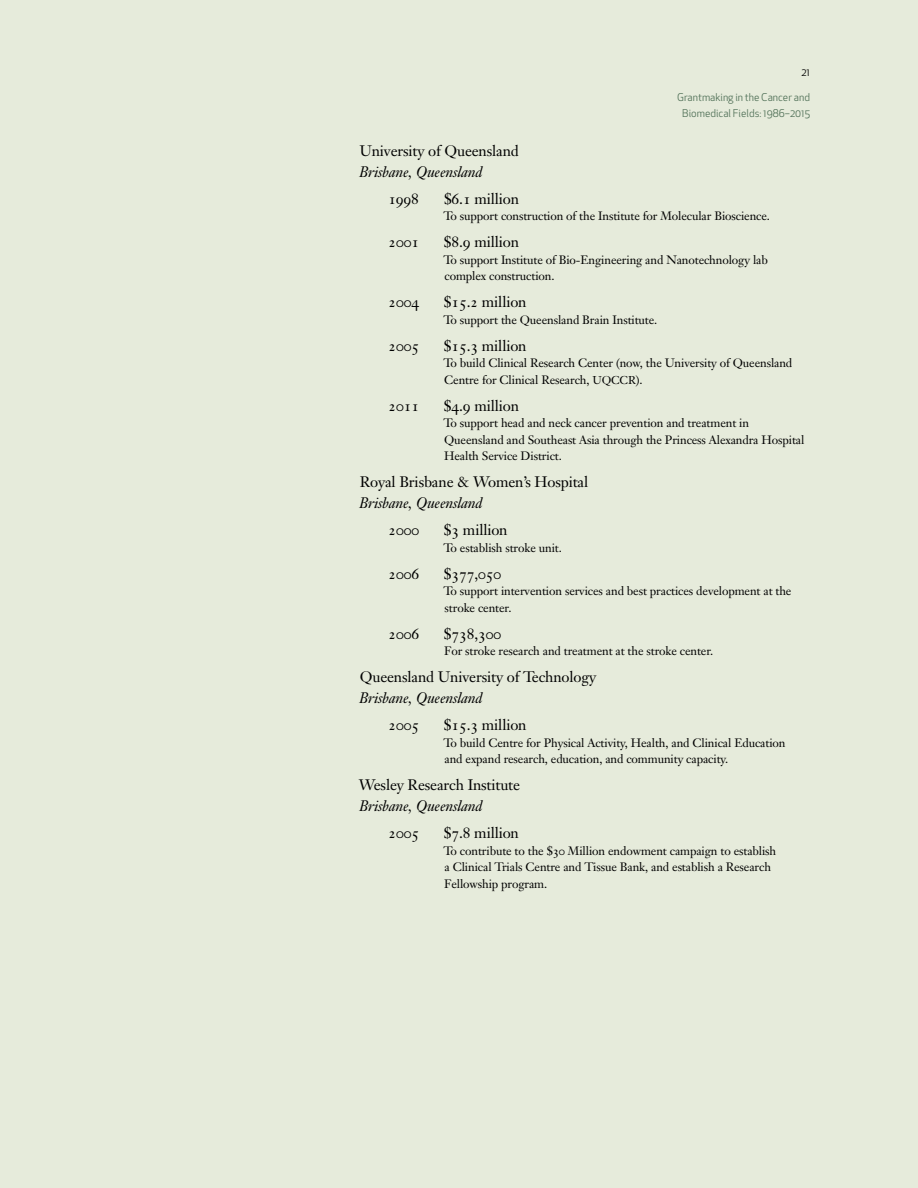
<style>
.page{position:relative;width:918px;height:1188px;background:#e6ebdb}
.page>*{position:absolute;margin:0;border:0;box-sizing:border-box;transform-origin:0 0}
.t1{font:15px "Janson Text";letter-spacing:-.01em;color:#000}
.t2{font:italic 15px "Janson Text";letter-spacing:-.01em;color:#000}
.t3{font:15px "Janson Text Roman SC";letter-spacing:-.01em;color:#000}
.t4{font:12px/16.5px "Janson Text";letter-spacing:-.01em;color:#000}
.t5{font:10.5px/16.5px "Apex New";color:#517158;text-align:center}
.t6{font:10.5px "Apex New";color:#000}
.s1{font-family:"Janson Text Roman SC"}
.s2{font-size:11.25px}
.s3{font-family:"Janson Text"}
</style>
<div class="page">
<p class="t6" style="left:801px;top:66px;width:10px">21</p>
<p class="t5" style="left:677px;top:88px;width:134px">Grantmaking in the Cancer and<br>Biomedical Fields: 1986–2015</p>
<p class="t1" style="left:359px;top:141px;width:161px">University of Queensland</p>
<p class="t2" style="left:359px;top:162px;width:125px">Brisbane, Queensland</p>
<p class="t3" style="left:388px;top:190px;width:32px">1998</p>
<p class="t1" style="left:444px;top:189px;width:77px">$<span class="s1">6</span>.<span class="s1">1</span> million</p>
<p class="t4" style="left:444px;top:208px;width:328px">To support construction of the Institute for Molecular Bioscience.</p>
<p class="t3" style="left:388px;top:233px;width:32px">2001</p>
<p class="t1" style="left:444px;top:233px;width:77px">$<span class="s1">8</span>.<span class="s1">9</span> million</p>
<p class="t4" style="left:444px;top:251px;width:326px">To support Institute of Bio-Engineering and Nanotechnology lab complex construction.</p>
<p class="t3" style="left:388px;top:293px;width:32px">2004</p>
<p class="t1" style="left:444px;top:293px;width:84px">$<span class="s1">15</span>.<span class="s1">2</span> million</p>
<p class="t4" style="left:444px;top:311px;width:215px">To support the Queensland Brain Institute.</p>
<p class="t3" style="left:388px;top:337px;width:32px">2005</p>
<p class="t1" style="left:444px;top:336px;width:84px">$<span class="s1">15</span>.<span class="s1">3</span> million</p>
<p class="t4" style="left:444px;top:355px;width:350px">To build Clinical Research Center (now, the University of Queensland<br>Centre for Clinical Research, <span class="s2">UQCCR</span>).</p>
<p class="t3" style="left:388px;top:397px;width:32px">2011</p>
<p class="t1" style="left:444px;top:396px;width:77px">$<span class="s1">4</span>.<span class="s1">9</span> million</p>
<p class="t4" style="left:444px;top:415px;width:362px">To support head and neck cancer prevention and treatment in<br>Queensland and Southeast Asia through the Princess Alexandra Hospital<br>Health Service District.</p>
<p class="t1" style="left:360px;top:473px;width:230px">Royal Brisbane &amp; Women’s Hospital</p>
<p class="t2" style="left:359px;top:494px;width:125px">Brisbane, Queensland</p>
<p class="t3" style="left:388px;top:521px;width:32px">2000</p>
<p class="t1" style="left:444px;top:521px;width:65px">$<span class="s1">3</span> million</p>
<p class="t4" style="left:444px;top:539px;width:120px">To establish stroke unit.</p>
<p class="t3" style="left:388px;top:565px;width:32px">2006</p>
<p class="t3" style="left:444px;top:565px;width:59px"><span class="s3">$</span>377<span class="s3">,</span>050</p>
<p class="t4" style="left:444px;top:583px;width:349px">To support intervention services and best practices development at the stroke center.</p>
<p class="t3" style="left:388px;top:625px;width:32px">2006</p>
<p class="t3" style="left:444px;top:625px;width:59px"><span class="s3">$</span>738<span class="s3">,</span>300</p>
<p class="t4" style="left:444px;top:643px;width:271px">For stroke research and treatment at the stroke center.</p>
<p class="t1" style="left:360px;top:668px;width:238px">Queensland University of Technology</p>
<p class="t2" style="left:359px;top:689px;width:125px">Brisbane, Queensland</p>
<p class="t3" style="left:388px;top:716px;width:32px">2005</p>
<p class="t1" style="left:444px;top:716px;width:84px">$<span class="s1">15</span>.<span class="s1">3</span> million</p>
<p class="t4" style="left:444px;top:734px;width:344px">To build Centre for Physical Activity, Health, and Clinical Education and expand research, education, and community capacity.</p>
<p class="t1" style="left:359px;top:776px;width:163px">Wesley Research Institute</p>
<p class="t2" style="left:359px;top:797px;width:125px">Brisbane, Queensland</p>
<p class="t3" style="left:388px;top:824px;width:32px">2005</p>
<p class="t1" style="left:444px;top:824px;width:77px">$<span class="s1">7</span>.<span class="s1">8</span> million</p>
<p class="t4" style="left:444px;top:842px;width:334px">To contribute to the $<span class="s1">30</span> Million endowment campaign to establish a Clinical Trials Centre and Tissue Bank, and establish a Research<br>Fellowship program.</p>
</div>
